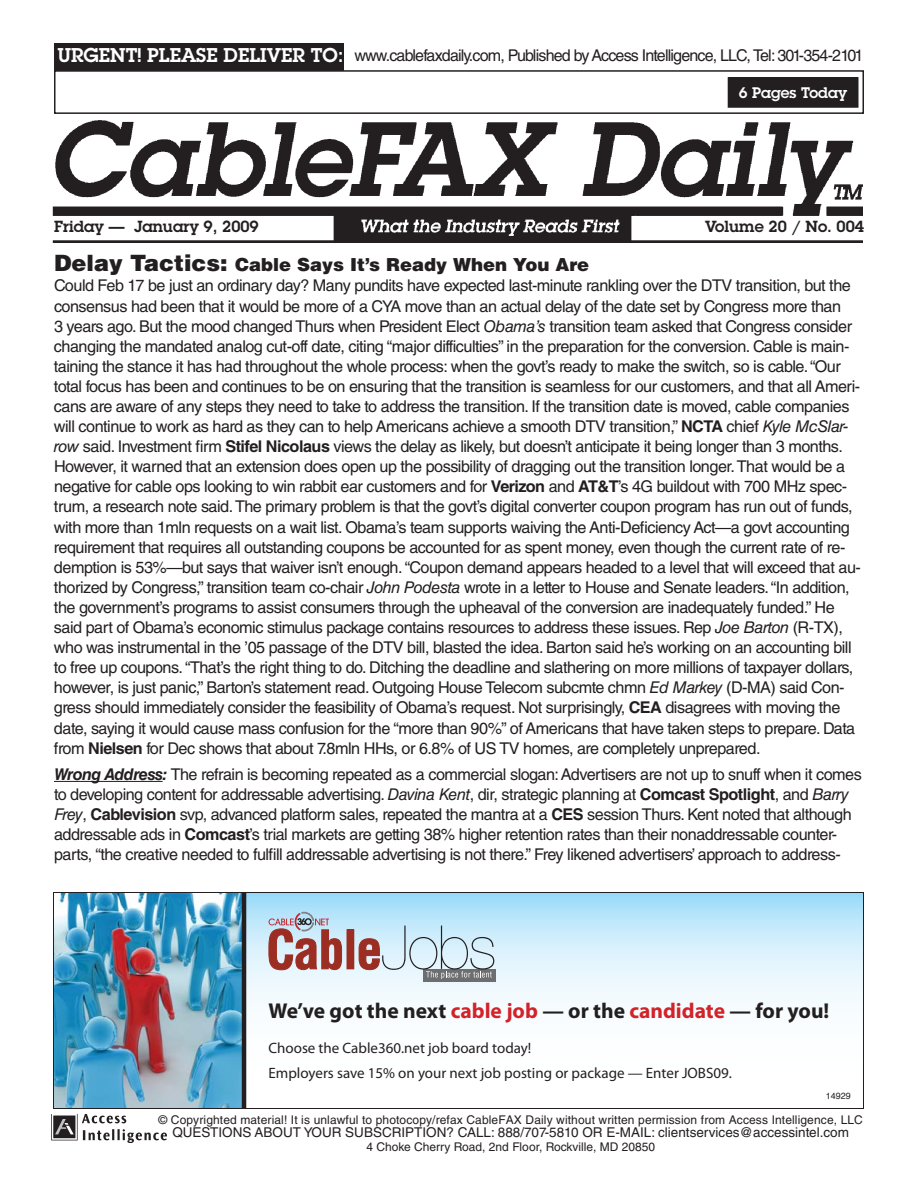
<style>
.page{position:relative;width:918px;height:1188px;background:#fff}
.page>*{position:absolute;margin:0;border:0;box-sizing:border-box;transform-origin:0 0}
.t1{font:700 21.6px "Myriad Pro";color:#231f20}
.t2{font:600 19.5px "Lubalin Graph Std";color:#fff}
.t3{font:900 18px "Helvetica LT Std";color:#231f20}
.t4{font:16.2px/20.1px "Helvetica LT Std";letter-spacing:-.03em;color:#231f20}
.t5{font:16.2px "Helvetica LT Std";letter-spacing:-.05em;color:#231f20}
.t6{font:600 15.75px "Lubalin Graph Std";color:#231f20}
.t7{font:15px/24.8px "Myriad Pro";color:#231f20}
.t8{font:600 15px "Lubalin Graph Std";color:#fff}
.t9{font:13.5px "Helvetica LT Std";color:#231f20}
.t10{font:12px "Helvetica LT Std";letter-spacing:.01em;color:#231f20}
.t11{font:9px "Helvetica";color:#231f20}
.s1{font-size:22.5px}
.s2{font-style:italic}
.s3{font-weight:700}
.s4{font-weight:700;font-style:italic}
.s5{color:#d2232a}
</style>
<div class="page">
<img style="left:53px;top:121px;width:810px;height:122px">
<div style="left:54px;top:70px;width:810px;height:44px;border:2px solid #231f20"></div>
<div style="left:54px;top:43px;width:290px;height:28px;background:#231f20"></div>
<img style="left:52px;top:1114px;width:115px;height:29px">
<svg style="left:246px;top:894px;width:616px;height:213px"></svg>
<div style="left:423px;top:969px;width:72px;height:12px;background:#6d6e70"></div>
<svg style="left:268px;top:912px;width:74px;height:58px;background:#b49498"></svg>
<div style="left:347px;top:930px;width:7px;height:39px;background:#9c2d22"></div>
<svg style="left:358px;top:926px;width:136px;height:53px;background:#c0cad3"></svg>
<img style="left:55px;top:894px;width:191px;height:213px">
<div style="left:53px;top:892px;width:811px;height:217px;border:1px solid #231f20"></div>
<hr style="left:54px;top:781px;width:109px;height:1px;background:#231f20">
<div style="left:728px;top:78px;width:130px;height:29px;background:#231f20"></div>
<div style="left:728px;top:77px;width:131px;height:31px;border:2px solid #231f20"></div>
<p class="t2" style="left:57px;top:48px;width:288px">URGENT! PLEASE DELIVER TO:</p>
<p class="t5" style="left:354px;top:50px;width:511px">www.cablefaxdaily.com, Published by Access Intelligence, LLC, Tel: 301-354-2101</p>
<p class="t8" style="left:739px;top:87px;width:110px">6 Pages Today</p>
<p class="t6" style="left:54px;top:220px;width:206px">Friday — January 9, 2009</p>
<p class="t6" style="left:705px;top:220px;width:160px">Volume 20 / No. 004</p>
<p class="t3" style="left:54px;top:258px;width:537px"><span class="s1">Delay Tactics:</span> Cable Says It’s Ready When You Are</p>
<p class="t4" style="left:54px;top:278px;width:808px">Could Feb 17 be just an ordinary day? Many pundits have expected last-minute rankling over the DTV transition, but the consensus had been that it would be more of a CYA move than an actual delay of the date set by Congress more than<br>3 years ago. But the mood changed Thurs when President Elect <span class="s2">Obama’s</span> transition team asked that Congress consider changing the mandated analog cut-off date, citing “major difficulties” in the preparation for the conversion. Cable is main&shy;taining the stance it has had throughout the whole process: when the govt’s ready to make the switch, so is cable. “Our total focus has been and continues to be on ensuring that the transition is seamless for our customers, and that all Ameri&shy;cans are aware of any steps they need to take to address the transition. If the transition date is moved, cable companies will continue to work as hard as they can to help Americans achieve a smooth DTV transition,” <span class="s3">NCTA</span> chief <span class="s2">Kyle McSlar&shy;row</span> said. Investment firm <span class="s3">Stifel Nicolaus</span> views the delay as likely, but doesn’t anticipate it being longer than 3 months.<br>However, it warned that an extension does open up the possibility of dragging out the transition longer. That would be a negative for cable ops looking to win rabbit ear customers and for <span class="s3">Verizon</span> and <span class="s3">AT&amp;T</span> ’s 4G buildout with 700 MHz spec&shy;trum, a research note said. The primary problem is that the govt’s digital converter coupon program has run out of funds, with more than 1mln requests on a wait list. Obama’s team supports waiving the Anti-Deficiency Act—a govt accounting requirement that requires all outstanding coupons be accounted for as spent money, even though the current rate of re&shy;demption is 53%—but says that waiver isn’t enough. “Coupon demand appears headed to a level that will exceed that au&shy;thorized by Congress,” transition team co-chair <span class="s2">John Podesta</span> wrote in a letter to House and Senate leaders. “In addition, the government’s programs to assist consumers through the upheaval of the conversion are inadequately funded.” He said part of Obama’s economic stimulus package contains resources to address these issues. Rep <span class="s2">Joe Barton</span> (R-TX), who was instrumental in the ’05 passage of the DTV bill, blasted the idea. Barton said he’s working on an accounting bill to free up coupons. “That’s the right thing to do. Ditching the deadline and slathering on more millions of taxpayer dollars, however, is just panic,” Barton’s statement read. Outgoing House Telecom subcmte chmn <span class="s2">Ed Markey</span> (D-MA) said Con&shy;gress should immediately consider the feasibility of Obama’s request. Not surprisingly, <span class="s3">CEA</span> disagrees with moving the date, saying it would cause mass confusion for the “more than 90%” of Americans that have taken steps to prepare. Data from <span class="s3">Nielsen</span> for Dec shows that about 7.8mln HHs, or 6.8% of US TV homes, are completely unprepared.</p>
<p class="t4" style="left:54px;top:766px;width:809px"><span class="s4">Wrong Address:</span> The refrain is becoming repeated as a commercial slogan: Advertisers are not up to snuff when it comes to developing content for addressable advertising. <span class="s2">Davina Kent</span> , dir, strategic planning at <span class="s3">Comcast Spotlight</span> , and <span class="s2">Barry Frey</span> , <span class="s3">Cablevision</span> svp, advanced platform sales, repeated the mantra at a <span class="s3">CES</span> session Thurs. Kent noted that although addressable ads in <span class="s3">Comcast</span> ’s trial markets are getting 38% higher retention rates than their nonaddressable counter&shy;parts, “the creative needed to fulfill addressable advertising is not there.” Frey likened advertisers’ approach to address-</p>
<h1 class="t1" style="left:269px;top:1002px;width:562px">We’ve got the next <span class="s5">cable job</span> — or the <span class="s5">candidate</span> — for you!</h1>
<p class="t7" style="left:269px;top:1037px;width:465px">Choose the Cable360.net job board today!<br>Employers save 15% on your next job posting or package — Enter JOBS09.</p>
<p class="t11" style="left:826px;top:1092px;width:27px">14929</p>
<p class="t10" style="left:159px;top:1115px;width:706px">© Copyrighted material! It is unlawful to photocopy/refax CableFAX Daily without written permission from Access Intelligence, LLC</p>
<p class="t9" style="left:172px;top:1128px;width:678px">QUESTIONS ABOUT YOUR SUBSCRIPTION? CALL: 888/707-5810 OR E-MAIL: clientservices@accessintel.com</p>
<p class="t10" style="left:366px;top:1142px;width:290px">4 Choke Cherry Road, 2nd Floor, Rockville, MD 20850</p>
</div>
